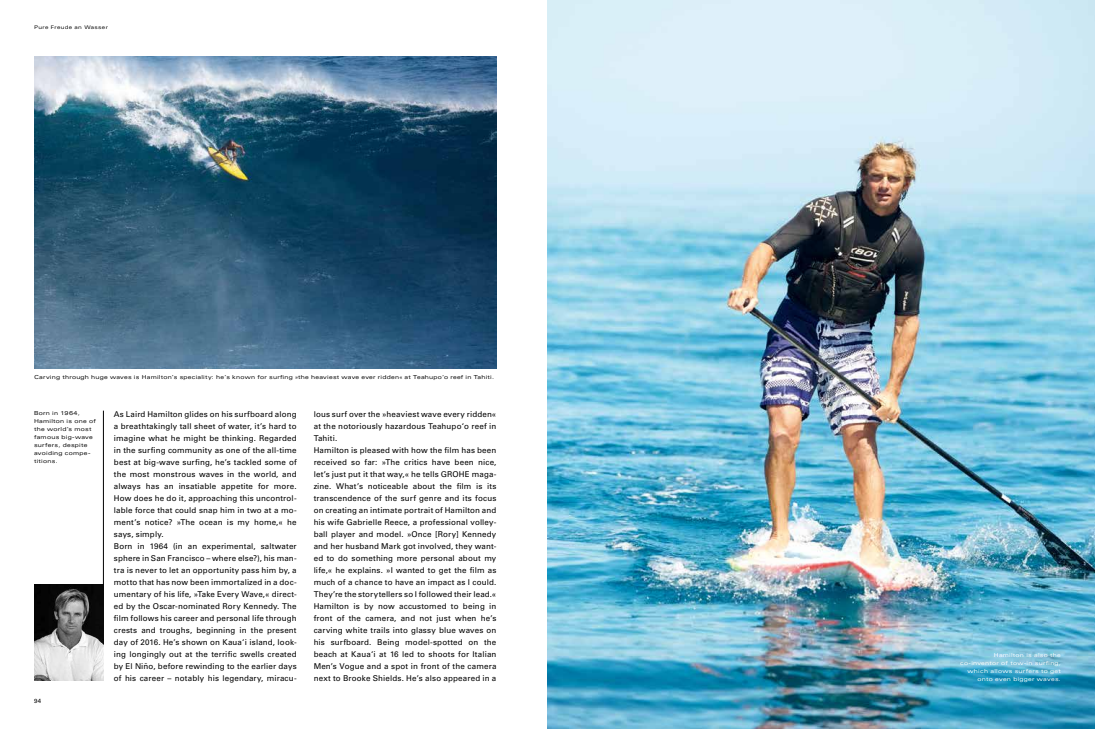
<style>
.page{position:relative;width:1095px;height:729px;background:#fff}
.page>*{position:absolute;margin:0;border:0;box-sizing:border-box;transform-origin:0 0}
.t1{font:8px/12px "Univers LT Std";letter-spacing:.015em;color:#000}
.t2{font:6px "Univers LT Std";color:#000}
.t3{font:expanded 5.5px/8px "Univers LT Std";letter-spacing:.045em;color:#000}
.t4{font:expanded 5.5px/8px "Univers LT Std";letter-spacing:.045em;color:#fff;text-align:right}
.t5{font:expanded 5px "Univers LT Std";letter-spacing:.075em;color:#000}
.s1{font-stretch:normal}
.s2{font-stretch:expanded}
</style>
<div class="page">
<img style="left:547px;top:0;width:547px;height:729px">
<img style="left:34px;top:56px;width:462px;height:312px">
<img style="left:34px;top:584px;width:69px;height:96px">
<hr style="left:103px;top:410px;width:1px;height:174px;background:#000">
<p class="t5" style="left:34px;top:24px;width:75px">Pure Freude an Wasser</p>
<p class="t3" style="left:34px;top:372px;width:461px">Carving through huge waves is Hamilton’s speciality: he’s known for surfing <span class="s1">»</span>the heaviest wave ever ridden<span class="s1">«</span> at Teahupo‘o reef in Tahiti.</p>
<p class="t3" style="left:34px;top:408px;width:63px">Born in 1964,<br>Hamilton is one of the world’s most famous big-wave surfers, despite avoiding compe&shy;titions.</p>
<p class="t1" style="left:114px;top:408px;width:184px">As Laird Hamilton glides on his surfboard along a breathtakingly tall sheet of water, it’s hard to imagine what he might be thinking. Regarded in the surfing community as one of the all-time best at big-wave surfing, he’s tackled some of the most monstrous waves in the world, and always has an insatiable appetite for more.<br>How does he do it, approaching this uncontrol&shy;lable force that could snap him in two at a mo&shy;ment’s notice? »The ocean is my home,« he says, simply.<br>Born in 1964 (in an experimental, saltwater sphere in San Francisco – where else?), his man&shy;tra is never to let an opportunity pass him by, a motto that has now been immortalized in a doc&shy;umentary of his life, »Take Every Wave,« direct&shy;ed by the Oscar-nominated Rory Kennedy. The film follows his career and personal life through crests and troughs, beginning in the present day of 2016. He’s shown on Kaua<span class="s2">‘</span>i island, look&shy;ing longingly out at the terrific swells created by El Niño, before rewinding to the earlier days of his career – notably his legendary, miracu-</p>
<p class="t1" style="left:313px;top:408px;width:184px">lous surf over the »heaviest wave every ridden« at the notoriously hazardous Teahupo<span class="s2">‘</span>o reef in Tahiti.<br>Hamilton is pleased with how the film has been received so far: »The critics have been nice, let’s just put it that way,« he tells GROHE maga&shy;zine. What’s noticeable about the film is its transcendence of the surf genre and its focus on creating an intimate portrait of Hamilton and his wife Gabrielle Reece, a professional volley&shy;ball player and model. »Once [Rory] Kennedy and her husband Mark got involved, they want&shy;ed to do something more personal about my life,« he explains. »I wanted to get the film as much of a chance to have an impact as I could.<br>They’re the storytellers so I followed their lead.« Hamilton is by now accustomed to being in front of the camera, and not just when he’s carving white trails into glassy blue waves on his surfboard. Being model-spotted on the beach at Kaua<span class="s2">‘</span>i at 16 led to shoots for Italian Men’s Vogue and a spot in front of the camera next to Brooke Shields. He’s also appeared in a</p>
<p class="t2" style="left:34px;top:697px;width:8px">94</p>
<p class="t4" style="left:959px;top:650px;width:102px">Hamilton is also the co-inventor of tow-in surfing, which allows surfers to get onto even bigger waves.</p>
</div>
